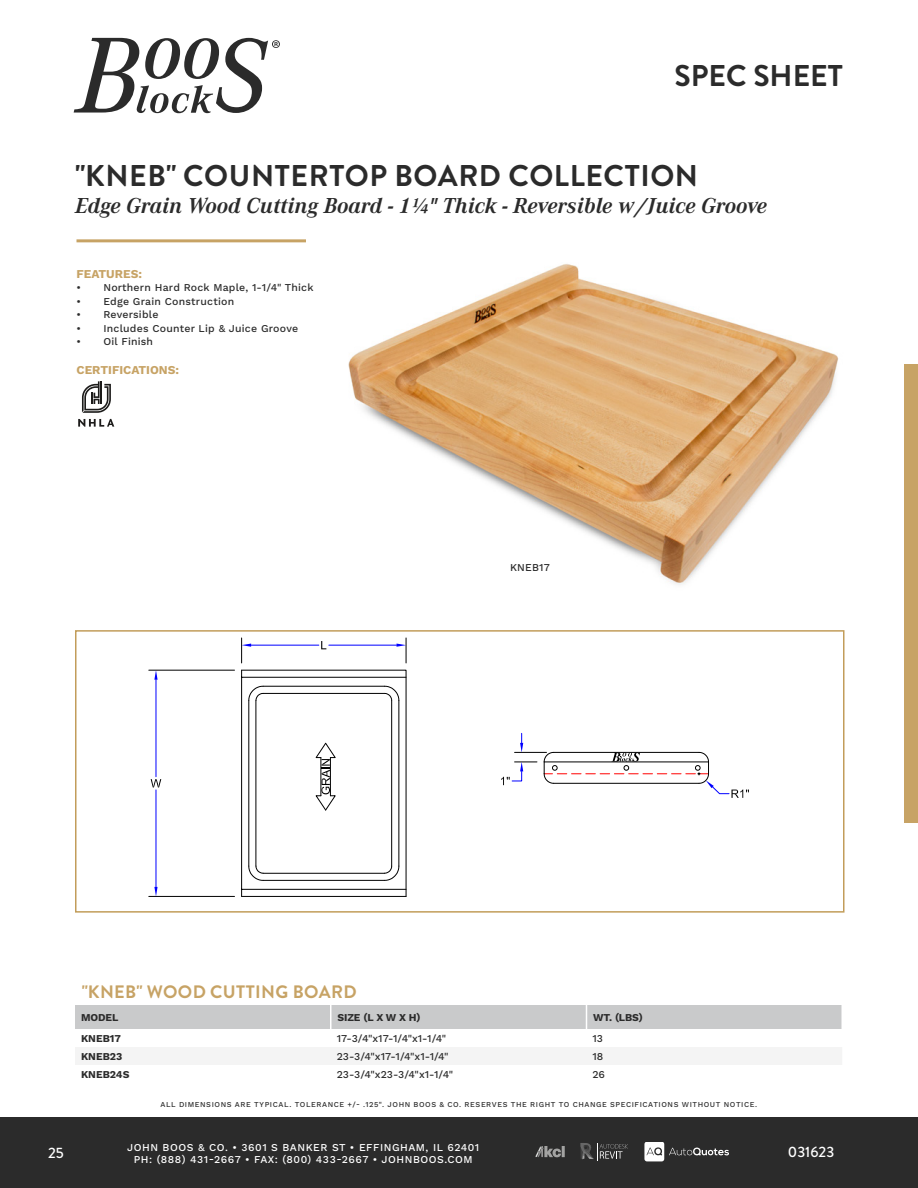
<style>
.page{position:relative;width:918px;height:1188px;background:#fff}
.page>*{position:absolute;margin:0;border:0;box-sizing:border-box;transform-origin:0 0}
.t1{font:700 30px "Brandon Grotesque";letter-spacing:.02em;color:#2b2b2b}
.t2{font:700 30px "Brandon Grotesque";color:#2b2b2b}
.t3{font:italic 700 22.5px "Corporate A Pro";color:#2b2b2b}
.t4{font:700 18px "Brandon Grotesque";letter-spacing:.02em;color:#c7a365}
.t5{font:500 15px "Brandon Grotesque";color:#fff}
.BULLET_POINTS{font:700 12px "Work Sans";color:#c7a365}
.BULLET_POINTS-2{font:500 10.5px "Work Sans";letter-spacing:.02em;color:#2b2b2b}
.t6{font:500 10.5px/12.6px "Work Sans";letter-spacing:.05em;color:#fff;text-align:center}
.TABLE_ROWS{font:500 10.5px "Work Sans";color:#2b2b2b}
.TABLE_ROWS-2{font:700 10.5px "Work Sans";color:#2b2b2b}
.t7{font:500 7.5px "Work Sans";letter-spacing:.075em;color:#2b2b2b}
</style>
<div class="page">
<div style="left:0;top:1118px;width:918px;height:70px;background:#2b2b2b"></div>
<svg style="left:536px;top:1147px;width:29px;height:10px"></svg>
<svg style="left:644px;top:1142px;width:85px;height:19px"></svg>
<svg style="left:580px;top:1143px;width:48px;height:17px"></svg>
<svg style="left:74px;top:38px;width:206px;height:75px"></svg>
<div style="left:905px;top:365px;width:13px;height:458px;background:#c7a365"></div>
<img style="left:348px;top:264px;width:490px;height:321px">
<hr style="left:76px;top:239px;width:230px;height:3px;background:#c7a365">
<svg style="left:82px;top:381px;width:29px;height:32px"></svg>
<svg style="left:78px;top:419px;width:36px;height:8px"></svg>
<div style="left:75px;top:630px;width:769px;height:283px;border:2px solid #c29d5a"></div>
<svg style="left:148px;top:637px;width:259px;height:260px"></svg>
<hr style="left:149px;top:670px;width:86px;height:1px;background:#000">
<hr style="left:149px;top:896px;width:86px;height:1px;background:#000">
<hr style="left:156px;top:680px;width:1px;height:97px;background:#00f">
<hr style="left:156px;top:790px;width:1px;height:97px;background:#00f">
<svg style="left:154px;top:670px;width:4px;height:10px"></svg>
<svg style="left:154px;top:887px;width:4px;height:9px"></svg>
<svg style="left:151px;top:779px;width:10px;height:8px"></svg>
<hr style="left:251px;top:645px;width:68px;height:1px;background:#00f">
<hr style="left:329px;top:645px;width:68px;height:1px;background:#00f">
<svg style="left:241px;top:638px;width:10px;height:25px"></svg>
<svg style="left:397px;top:638px;width:10px;height:25px"></svg>
<svg style="left:321px;top:641px;width:5px;height:8px"></svg>
<svg style="left:241px;top:670px;width:166px;height:227px"></svg>
<svg style="left:501px;top:733px;width:248px;height:65px"></svg>
<div style="left:75px;top:1047px;width:767px;height:18px;background:#f4f4f4"></div>
<div style="left:75px;top:1005px;width:767px;height:24px;background:#c9cacb"></div>
<hr style="left:330px;top:1005px;width:2px;height:24px;background:#fff">
<h1 class="t2" style="left:675px;top:55px;width:170px">SPEC SHEET</h1>
<p class="t1" style="left:75px;top:155px;width:625px">"KNEB" COUNTERTOP BOARD COLLECTION</p>
<p class="t3" style="left:75px;top:190px;width:694px">Edge Grain Wood Cutting Board - 11/4" Thick - Reversible w/Juice Groove</p>
<p class="BULLET_POINTS" style="left:76px;top:267px;width:67px">FEATURES:</p>
<p class="BULLET_POINTS-2" style="left:76px;top:282px;width:239px">• Northern Hard Rock Maple, 1-1/4" Thick</p>
<p class="BULLET_POINTS-2" style="left:76px;top:295px;width:159px">• Edge Grain Construction</p>
<p class="BULLET_POINTS-2" style="left:76px;top:309px;width:83px">• Reversible</p>
<p class="BULLET_POINTS-2" style="left:76px;top:322px;width:223px">• Includes Counter Lip &amp; Juice Groove</p>
<p class="BULLET_POINTS-2" style="left:76px;top:336px;width:78px">• Oil Finish</p>
<p class="BULLET_POINTS" style="left:76px;top:363px;width:104px">CERTIFICATIONS:</p>
<p class="TABLE_ROWS" style="left:510px;top:561px;width:41px">KNEB17</p>
<p class="t4" style="left:82px;top:979px;width:277px">"KNEB" WOOD CUTTING BOARD</p>
<p class="TABLE_ROWS-2" style="left:81px;top:1011px;width:39px">MODEL</p>
<p class="TABLE_ROWS-2" style="left:338px;top:1011px;width:85px">SIZE (L X W X H)</p>
<p class="TABLE_ROWS-2" style="left:593px;top:1011px;width:51px">WT. (LBS)</p>
<p class="TABLE_ROWS-2" style="left:81px;top:1032px;width:41px">KNEB17</p>
<p class="TABLE_ROWS" style="left:337px;top:1032px;width:111px">17-3/4"x17-1/4"x1-1/4"</p>
<p class="TABLE_ROWS" style="left:592px;top:1032px;width:12px">13</p>
<p class="TABLE_ROWS-2" style="left:81px;top:1050px;width:43px">KNEB23</p>
<p class="TABLE_ROWS" style="left:337px;top:1050px;width:113px">23-3/4"x17-1/4"x1-1/4"</p>
<p class="TABLE_ROWS" style="left:592px;top:1050px;width:12px">18</p>
<p class="TABLE_ROWS-2" style="left:81px;top:1068px;width:50px">KNEB24S</p>
<p class="TABLE_ROWS" style="left:337px;top:1068px;width:118px">23-3/4"x23-3/4"x1-1/4"</p>
<p class="TABLE_ROWS" style="left:592px;top:1068px;width:14px">26</p>
<p class="t7" style="left:161px;top:1100px;width:598px">ALL DIMENSIONS ARE TYPICAL. TOLERANCE +/- .125". JOHN BOOS &amp; CO. RESERVES THE RIGHT TO CHANGE SPECIFICATIONS WITHOUT NOTICE.</p>
<h3 class="t5" style="left:48px;top:1143px;width:17px">25</h3>
<p class="t6" style="left:127px;top:1141px;width:354px">JOHN BOOS &amp; CO. • 3601 S BANKER ST • EFFINGHAM, IL 62401<br>PH: (888) 431-2667 • FAX: (800) 433-2667 • JOHNBOOS.COM</p>
<p class="t5" style="left:788px;top:1142px;width:48px">031623</p>
</div>
